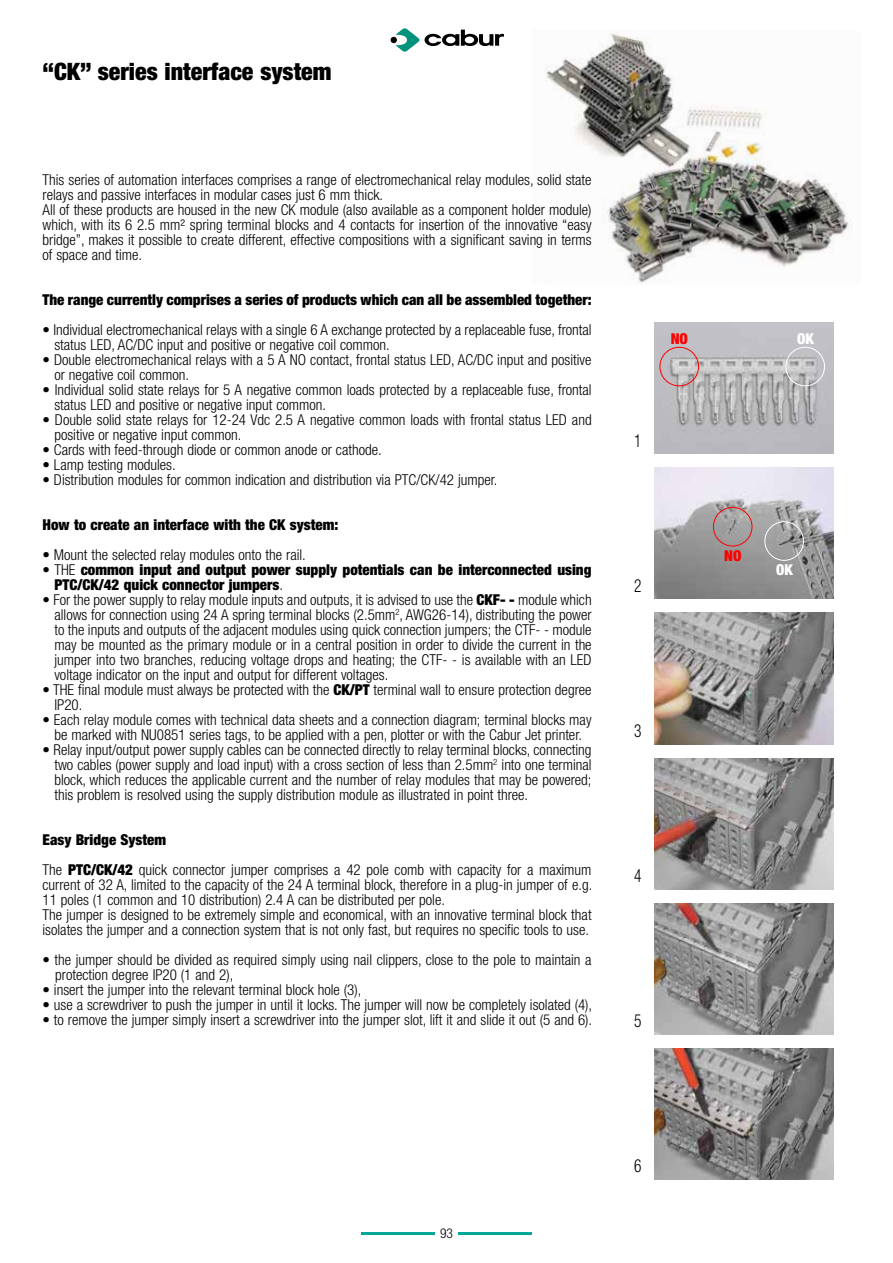
<style>
.page{position:relative;width:893px;height:1263px;background:#fff}
.page>*{position:absolute;margin:0;border:0;box-sizing:border-box;transform-origin:0 0}
.t1{font:900 condensed 24px "Helvetica Neue LT Pro";color:#000}
.t2{font:300 condensed 18px "Helvetica Neue LT Pro";color:#000;scale:.85 1}
.t3{font:300 condensed 15px/15px "Helvetica Neue LT Pro";color:#000}
.t4{font:900 condensed 15px/15px "Helvetica Neue LT Pro";color:#000}
.t5{font:900 condensed 15px "Helvetica Neue LT Pro";color:#f00}
.t6{font:900 condensed 15px "Helvetica Neue LT Pro";color:#fff}
.t7{font:300 condensed 13.5px "Helvetica Neue LT Pro";color:#000}
.s1{font-weight:300}
.s2{font-weight:900}
</style>
<div class="page">
<svg style="left:391px;top:28px;width:113px;height:24px"></svg>
<hr style="left:458px;top:1232px;width:73px;height:2px;background:#00a696">
<hr style="left:361px;top:1232px;width:74px;height:2px;background:#00a696">
<img style="left:545px;top:30px;width:307px;height:254px">
<img style="left:655px;top:322px;width:178px;height:132px">
<img style="left:655px;top:468px;width:178px;height:131px">
<img style="left:655px;top:613px;width:178px;height:131px">
<img style="left:655px;top:758px;width:178px;height:131px">
<img style="left:655px;top:903px;width:178px;height:132px">
<img style="left:655px;top:1048px;width:178px;height:132px">
<div style="left:713px;top:507px;width:39px;height:39px;border:1px solid #f00;border-radius:50%"></div>
<div style="left:764px;top:521px;width:40px;height:40px;border:1px solid #fff;border-radius:50%"></div>
<div style="left:659px;top:347px;width:40px;height:39px;border:1px solid #f00;border-radius:50%"></div>
<div style="left:785px;top:347px;width:40px;height:39px;border:1px solid #fff;border-radius:50%"></div>
<h1 class="t1" style="left:43px;top:57px;width:290px">“CK” series interface system</h1>
<p class="t3" style="left:43px;top:172px;width:551px">This series of automation interfaces comprises a range of electromechanical relay modules, solid state relays and passive interfaces in modular cases just 6 mm thick.<br>All of these products are housed in the new CK module (also available as a component holder module) which, with its 6 2.5 mm² spring terminal blocks and 4 contacts for insertion of the innovative “easy bridge”, makes it possible to create different, effective compositions with a significant saving in terms of space and time.</p>
<p class="t4" style="left:43px;top:292px;width:551px">The range currently comprises a series of products which can all be assembled together:</p>
<p class="t3" style="left:54px;top:322px;width:539px;text-indent:-12px">• Individual electromechanical relays with a single 6 A exchange protected by a replaceable fuse, frontal status LED, AC/DC input and positive or negative coil common.</p>
<p class="t3" style="left:54px;top:352px;width:539px;text-indent:-12px">• Double electromechanical relays with a 5 A NO contact, frontal status LED, AC/DC input and positive or negative coil common.</p>
<p class="t3" style="left:54px;top:382px;width:539px;text-indent:-12px">• Individual solid state relays for 5 A negative common loads protected by a replaceable fuse, frontal status LED and positive or negative input common.</p>
<p class="t3" style="left:54px;top:412px;width:539px;text-indent:-12px">• Double solid state relays for 12-24 Vdc 2.5 A negative common loads with frontal status LED and positive or negative input common.</p>
<p class="t3" style="left:43px;top:442px;width:341px">• Cards with feed-through diode or common anode or cathode.</p>
<p class="t3" style="left:43px;top:457px;width:135px">• Lamp testing modules.</p>
<p class="t3" style="left:43px;top:472px;width:456px">• Distribution modules for common indication and distribution via PTC/CK/42 jumper.</p>
<p class="t4" style="left:43px;top:517px;width:297px">How to create an interface with the CK system:</p>
<p class="t3" style="left:43px;top:547px;width:265px">• Mount the selected relay modules onto the rail.</p>
<p class="t4" style="left:54px;top:562px;width:539px;text-indent:-12px"><span class="s1">• THE</span> common input and output power supply potentials can be interconnected using<br>PTC/CK/42 quick connector jumpers<span class="s1">.</span></p>
<p class="t3" style="left:54px;top:592px;width:539px;text-align:justify;text-indent:-12px">• For the power supply to relay module inputs and outputs, it is advised to use the <span class="s2">CKF- -</span> module which allows for connection using 24 A spring terminal blocks (2.5mm<sup>2</sup>, AWG26-14), distributing the power to the inputs and outputs of the adjacent modules using quick connection jumpers; the CTF- - module may be mounted as the primary module or in a central position in order to divide the current in the jumper into two branches, reducing voltage drops and heating; the CTF- - is available with an LED voltage indicator on the input and output for different voltages.</p>
<p class="t3" style="left:54px;top:682px;width:539px;text-indent:-12px">• THE final module must always be protected with the <span class="s2">CK/PT</span> terminal wall to ensure protection degree<br>IP20.</p>
<p class="t3" style="left:43px;top:712px;width:550px;text-align:center">• Each relay module comes with technical data sheets and a connection diagram; terminal blocks may be marked with NU0851 series tags, to be applied with a pen, plotter or with the Cabur Jet printer.</p>
<p class="t3" style="left:54px;top:742px;width:539px;text-align:justify;text-indent:-12px">• Relay input/output power supply cables can be connected directly to relay terminal blocks, connecting two cables (power supply and load input) with a cross section of less than 2.5mm<sup>2</sup> into one terminal block, which reduces the applicable current and the number of relay modules that may be powered; this problem is resolved using the supply distribution module as illustrated in point three.</p>
<p class="t3" style="left:43px;top:824px;width:550px;line-height:30px"><span class="s2">Easy Bridge System<br></span>The <span class="s2">PTC/CK/42</span> quick connector jumper comprises a 42 pole comb with capacity for a maximum</p>
<p class="t3" style="left:43px;top:877px;width:551px">current of 32 A, limited to the capacity of the 24 A terminal block, therefore in a plug-in jumper of e.g.<br>11 poles (1 common and 10 distribution) 2.4 A can be distributed per pole.<br>The jumper is designed to be extremely simple and economical, with an innovative terminal block that isolates the jumper and a connection system that is not only fast, but requires no specific tools to use.</p>
<p class="t3" style="left:55px;top:952px;width:538px;text-indent:-13px">• the jumper should be divided as required simply using nail clippers, close to the pole to maintain a protection degree IP20 (1 and 2),</p>
<p class="t3" style="left:43px;top:982px;width:320px">• insert the jumper into the relevant terminal block hole (3),</p>
<p class="t3" style="left:43px;top:997px;width:551px">• use a screwdriver to push the jumper in until it locks. The jumper will now be completely isolated (4),</p>
<p class="t3" style="left:43px;top:1012px;width:551px">• to remove the jumper simply insert a screwdriver into the jumper slot, lift it and slide it out (5 and 6).</p>
<p class="t5" style="left:671px;top:330px;width:19px">NO</p>
<p class="t6" style="left:797px;top:330px;width:18px">OK</p>
<p class="t2" style="left:634px;top:430px;width:10px">1</p>
<p class="t2" style="left:634px;top:576px;width:10px">2</p>
<p class="t5" style="left:724px;top:546px;width:19px">NO</p>
<p class="t6" style="left:776px;top:560px;width:18px">OK</p>
<p class="t2" style="left:634px;top:720px;width:10px">3</p>
<p class="t2" style="left:634px;top:866px;width:10px">4</p>
<p class="t2" style="left:634px;top:1010px;width:10px">5</p>
<p class="t7" style="left:440px;top:1225px;width:14px">93</p>
<p class="t2" style="left:634px;top:1156px;width:10px">6</p>
</div>
